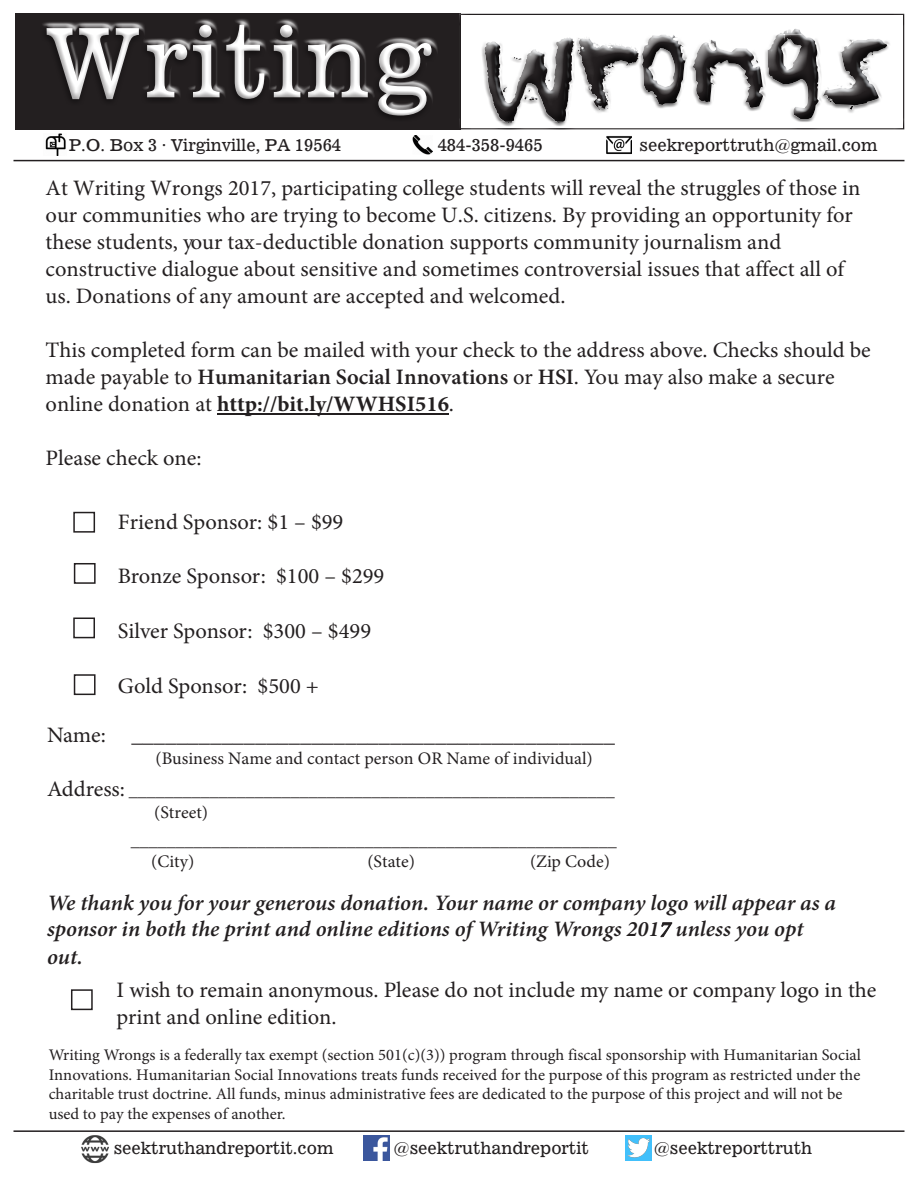
<style>
.page{position:relative;width:918px;height:1188px;background:#fff}
.page>*{position:absolute;margin:0;border:0;box-sizing:border-box;transform-origin:0 0}
.t1{font:96px "Broadcast Normal";letter-spacing:.04em;color:#fff}
.t2{font:22.05px/27px "Minion Pro";color:#231f20}
.t3{font:italic 600 22.05px/27px "Minion Pro";color:#231f20}
.t4{font:17.7px/21.5px "Minion Pro";color:#231f20}
.t5{font:16.5px "Broadcast Normal";color:#231f20}
.t6{font:16.2px/19.8px "Minion Pro";color:#231f20}
.s1{font-weight:600}
.s2{font-weight:700}
.s3{font-size:22.05px}
</style>
<div class="page">
<div style="left:15px;top:14px;width:445px;height:116px;background:#231f20"></div>
<img style="left:81px;top:1135px;width:28px;height:29px">
<img style="left:363px;top:1136px;width:27px;height:24px">
<img style="left:625px;top:1135px;width:26px;height:26px">
<hr style="left:14px;top:1130px;width:890px;height:2px;background:#231f20">
<hr style="left:14px;top:160px;width:890px;height:1px;background:#231f20">
<img style="left:45px;top:134px;width:21px;height:22px">
<img style="left:606px;top:141px;width:26px;height:13px">
<img style="left:413px;top:135px;width:20px;height:19px">
<div style="left:448px;top:3px;width:465px;height:134px;background:#fff"></div>
<div style="left:450px;top:6px;width:465px;height:135px;background:#231f20;opacity:.75"></div>
<div style="left:41px;top:18px;width:398px;height:94px;background:#fff;opacity:.75"></div>
<div style="left:40px;top:22px;width:397px;height:100px;background:#231f20;opacity:.75"></div>
<hr style="left:217px;top:413px;width:232px;height:1px;background:#231f20">
<div style="left:73px;top:512px;width:22px;height:21px;border:2px solid #231f20"></div>
<div style="left:74px;top:563px;width:22px;height:21px;border:2px solid #231f20"></div>
<div style="left:73px;top:618px;width:22px;height:20px;border:2px solid #231f20"></div>
<div style="left:74px;top:674px;width:22px;height:21px;border:2px solid #231f20"></div>
<div style="left:71px;top:989px;width:22px;height:21px;border:2px solid #231f20"></div>
<h1 class="t1" style="left:44px;top:4px;width:388px">Writing</h1>
<p class="t5" style="left:69px;top:135px;width:274px">P.O. Box 3 · Virginville, PA 19564</p>
<p class="t5" style="left:438px;top:135px;width:106px">484-358-9465</p>
<p class="t5" style="left:640px;top:135px;width:239px">seekreporttruth@gmail.com</p>
<p class="t2" style="left:46px;top:174px;width:816px">At Writing Wrongs 2017, participating college students will reveal the struggles of those in our communities who are trying to become U.S. citizens. By providing an opportunity for these students, your tax-deductible donation supports community journalism and constructive dialogue about sensitive and sometimes controversial issues that affect all of us. Donations of any amount are accepted and welcomed.</p>
<p class="t2" style="left:46px;top:336px;width:827px">This completed form can be mailed with your check to the address above. Checks should be made payable to <span class="s1">Humanitarian Social Innovations</span> or <span class="s1">HSI</span>. You may also make a secure online donation at <span class="s2">http://bit.ly/WWHSI516</span>.</p>
<p class="t2" style="left:46px;top:445px;width:158px">Please check one:</p>
<p class="t2" style="left:118px;top:508px;width:227px">Friend Sponsor: $1 – $99</p>
<p class="t2" style="left:118px;top:563px;width:268px">Bronze Sponsor: $100 – $299</p>
<p class="t2" style="left:118px;top:618px;width:255px">Silver Sponsor: $300 – $499</p>
<p class="t2" style="left:118px;top:672px;width:203px">Gold Sponsor: $500 +</p>
<p class="t2" style="left:47px;top:722px;width:570px">Name: ___________________________________________</p>
<p class="t4" style="left:154px;top:780px;width:462px;text-indent:-107px"><span class="s3">Address:</span> ______________________________________________________ (Street)</p>
<p class="t4" style="left:151px;top:829px;width:467px;text-indent:-20px">______________________________________________________ (City)</p>
<p class="t4" style="left:156px;top:748px;width:439px">(Business Name and contact person OR Name of individual)</p>
<p class="t4" style="left:367px;top:851px;width:49px">(State)</p>
<p class="t4" style="left:530px;top:851px;width:81px">(Zip Code)</p>
<p class="t3" style="left:47px;top:889px;width:791px">We thank you for your generous donation. Your name or company logo will appear as a sponsor in both the print and online editions of Writing Wrongs 2017 unless you opt out.</p>
<p class="t2" style="left:117px;top:976px;width:761px">I wish to remain anonymous. Please do not include my name or company logo in the print and online edition.</p>
<p class="t6" style="left:49px;top:1045px;width:814px">Writing Wrongs is a federally tax exempt (section 501(c)(3)) program through fiscal sponsorship with Humanitarian Social Innovations. Humanitarian Social Innovations treats funds received for the purpose of this program as restricted under the charitable trust doctrine. All funds, minus administrative fees are dedicated to the purpose of this project and will not be used to pay the expenses of another.</p>
<p class="t5" style="left:114px;top:1138px;width:221px">seektruthandreportit.com</p>
<p class="t5" style="left:393px;top:1138px;width:197px">@seektruthandreportit</p>
<p class="t5" style="left:654px;top:1138px;width:160px">@seektreporttruth</p>
</div>
